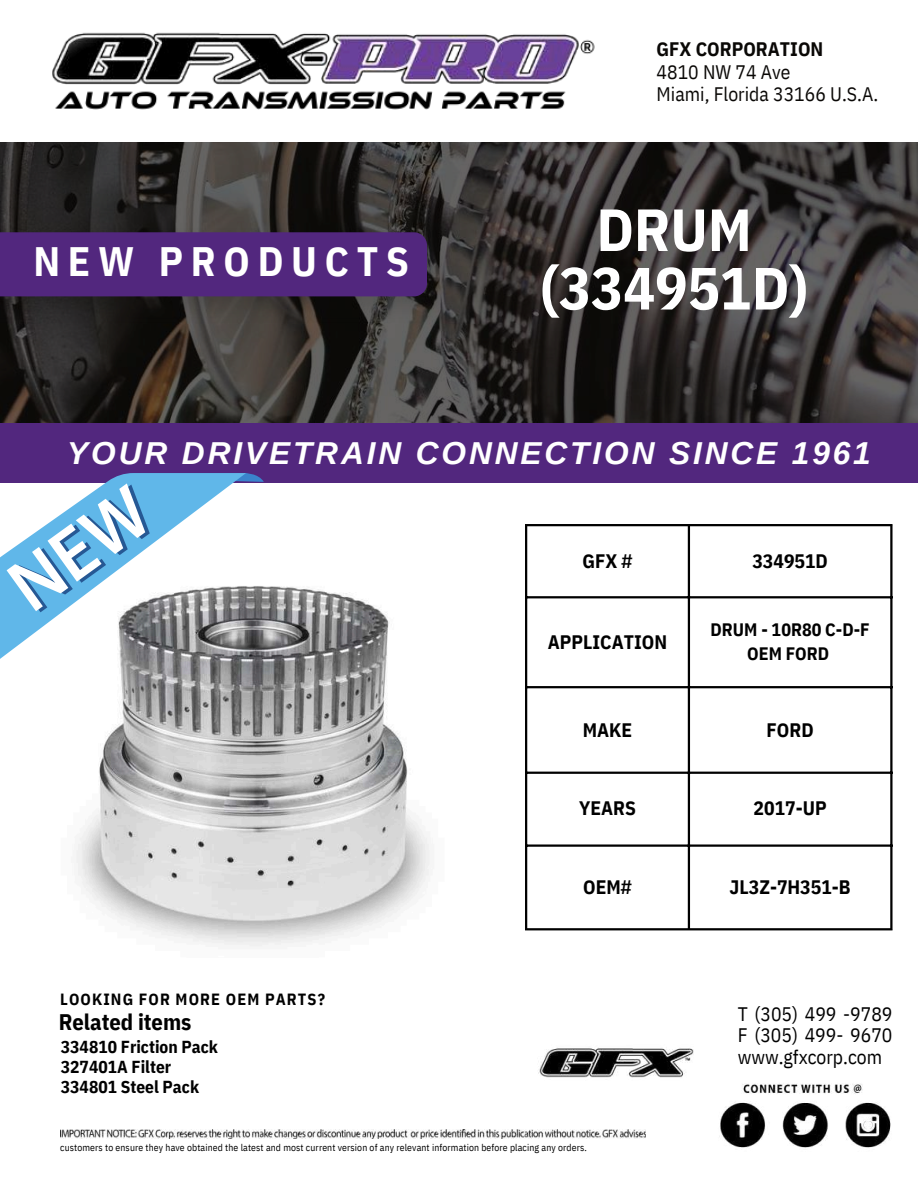
<style>
.page{position:relative;width:918px;height:1188px;background:#fff}
.page>*{position:absolute;margin:0;border:0;box-sizing:border-box;transform-origin:0 0}
.t1{font:700 59.4px/58.5px "IBM Plex Sans Cond";color:#fff;text-align:center}
.t2{font:700 40.95px "IBM Plex Sans Cond";letter-spacing:.19em;color:#fff}
.t3{font:italic 700 31.65px "Arimo";letter-spacing:.09em;color:#fff}
.t4{font:700 22.5px "IBM Plex Sans Cond";color:#000}
.t5{font:700 19.5px "IBM Plex Sans Cond";color:#000}
.t6{font:19.5px/21.3px "IBM Plex Sans Cond";color:#000;text-align:justify}
.t7{font:19.5px/22.5px "IBM Plex Sans Cond";color:#0a0806}
.t8{font:700 19.5px "IBM Plex Sans Cond";color:#0a0806}
.t9{font:700 18px/24.8px "IBM Plex Sans Cond";color:#000;text-align:center}
.t10{font:700 17.4px/20.2px "IBM Plex Sans Cond";color:#000}
.t11{font:700 16.2px "IBM Plex Sans Cond";letter-spacing:.07em;color:#000}
.t12{font:9.75px "IBM Plex Sans Cond";letter-spacing:.01em;color:#000}
</style>
<div class="page">
<img style="left:0;top:142px;width:918px;height:281px">
<img style="left:61px;top:1130px;width:585px;height:9px">
<img style="left:0;top:219px;width:461px;height:111px">
<div style="left:0;top:232px;width:427px;height:64px;background:#52277e"></div>
<img style="left:719px;top:1083px;width:172px;height:65px">
<div style="left:0;top:423px;width:918px;height:59px;background:#52277e"></div>
<hr style="left:525px;top:526px;width:2px;height:402px;background:#000">
<hr style="left:688px;top:526px;width:2px;height:402px;background:#000">
<hr style="left:890px;top:526px;width:3px;height:402px;background:#000">
<hr style="left:525px;top:524px;width:368px;height:2px;background:#000">
<hr style="left:525px;top:596px;width:368px;height:2px;background:#000">
<hr style="left:525px;top:686px;width:368px;height:2px;background:#000">
<hr style="left:525px;top:772px;width:368px;height:2px;background:#000">
<hr style="left:525px;top:844px;width:368px;height:3px;background:#000">
<hr style="left:525px;top:928px;width:368px;height:2px;background:#000">
<img style="left:538px;top:1048px;width:156px;height:30px">
<img style="left:52px;top:32px;width:543px;height:78px">
<img style="left:76px;top:586px;width:354px;height:361px">
<svg style="left:246px;top:473px;width:18px;height:9px"></svg>
<svg style="left:0;top:473px;width:246px;height:196px"></svg>
<svg style="left:7px;top:483px;width:143px;height:129px"></svg>
<h2 class="t2" style="left:33px;top:234px;width:377px">NEW PRODUCTS</h2>
<h3 class="t8" style="left:657px;top:36px;width:168px">GFX CORPORATION</h3>
<h3 class="t7" style="left:657px;top:60px;width:223px">4810 NW 74 Ave<br>Miami, Florida 33166 U.S.A.</h3>
<h1 class="t1" style="left:541px;top:199px;width:268px">DRUM (334951D)</h1>
<h3 class="t3" style="left:67px;top:435px;width:805px">YOUR DRIVETRAIN CONNECTION SINCE 1961</h3>
<h3 class="t5" style="left:583px;top:548px;width:51px">GFX #</h3>
<h3 class="t5" style="left:752px;top:548px;width:77px">334951D</h3>
<h3 class="t5" style="left:548px;top:629px;width:121px">APPLICATION</h3>
<h3 class="t9" style="left:711px;top:616px;width:161px">DRUM - 10R80 C-D-F<br>OEM FORD</h3>
<h3 class="t5" style="left:583px;top:717px;width:51px">MAKE</h3>
<h3 class="t5" style="left:767px;top:717px;width:48px">FORD</h3>
<h3 class="t5" style="left:579px;top:795px;width:58px">YEARS</h3>
<h3 class="t5" style="left:754px;top:795px;width:75px">2017-UP</h3>
<h3 class="t11" style="left:60px;top:988px;width:266px">LOOKING FOR MORE OEM PARTS?</h3>
<h3 class="t10" style="left:61px;top:1036px;width:159px">334810 Friction Pack<br>327401A Filter<br>334801 Steel Pack</h3>
<h3 class="t4" style="left:59px;top:1007px;width:134px">Related items</h3>
<h3 class="t5" style="left:583px;top:874px;width:50px">OEM#</h3>
<h3 class="t5" style="left:730px;top:874px;width:123px">JL3Z-7H351-B</h3>
<h3 class="t6" style="left:738px;top:1003px;width:156px">T (305) 499 -9789<br>F (305) 499- 9670 www.gfxcorp.com</h3>
<p class="t12" style="left:60px;top:1141px;width:528px">customers to ensure they have obtained the latest and most current version of any relevant information before placing any orders.</p>
</div>
